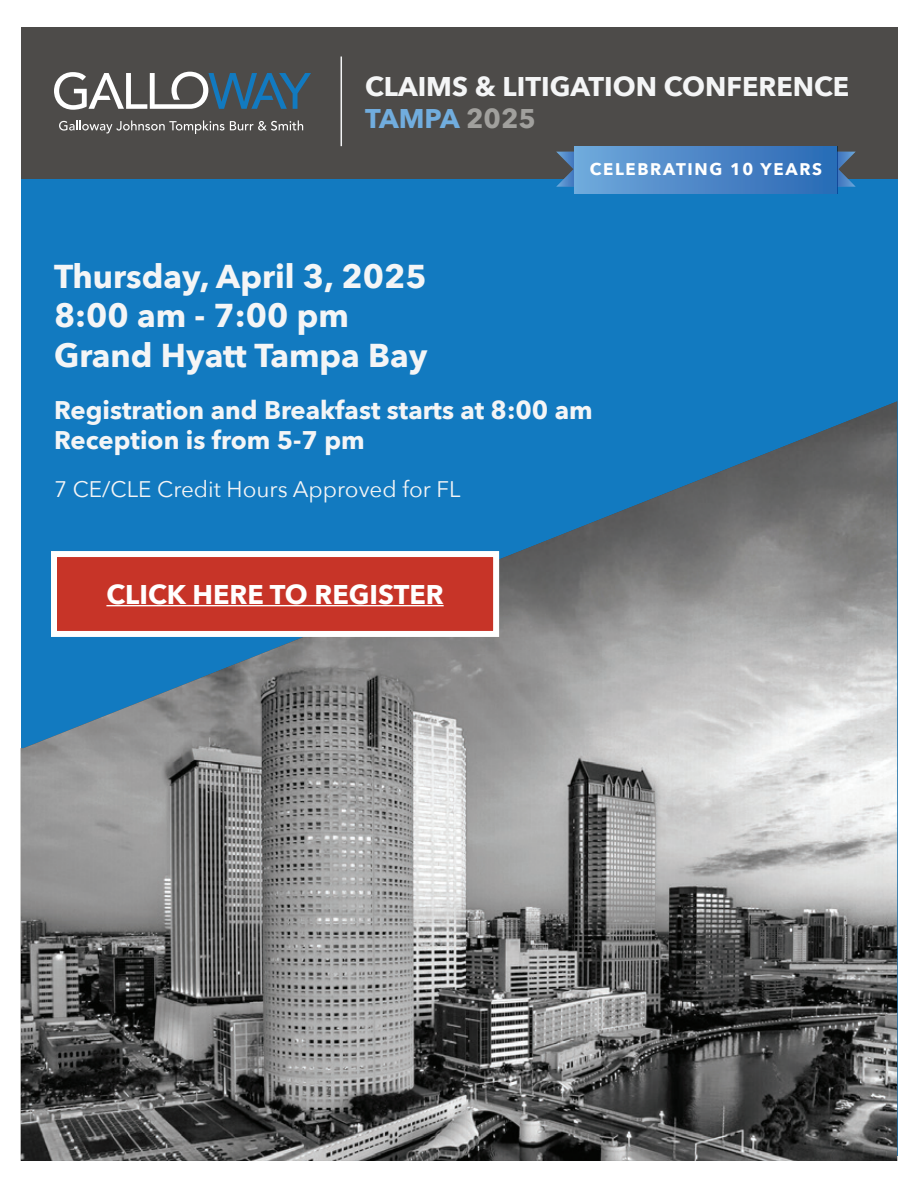
<style>
.page{position:relative;width:918px;height:1188px;background:#fff}
.page>*{position:absolute;margin:0;border:0;box-sizing:border-box;transform-origin:0 0}
.t1{font:700 33px/39.6px "Avenir Next";color:#f4f5f6}
.t2{font:700 27px/32.4px "Avenir Next";color:#f4f5f6}
.t3{font:700 27px "Avenir Next";color:#fff}
.t4{font:700 25.5px/30.6px "Avenir Next";color:#f4f5f6}
.t5{font:22.5px "Avenir Next";color:#f4f5f6}
.t6{font:700 16.8px "Avenir Next";letter-spacing:.1em;color:#fff}
.s1{color:#71adde}
.s2{color:#a1a09d}
</style>
<div class="page">
<div style="left:21px;top:27px;width:876px;height:153px;background:#4d4b49"></div>
<div style="left:21px;top:180px;width:876px;height:976px;background:#127ac0"></div>
<img style="left:21px;top:401px;width:876px;height:760px">
<svg style="left:59px;top:120px;width:244px;height:14px"></svg>
<svg style="left:54px;top:72px;width:257px;height:38px"></svg>
<hr style="left:341px;top:57px;width:1px;height:89px;background:#f4f5f6">
<div style="left:51px;top:551px;width:448px;height:86px;background:#c73428;border:6px solid #fff"></div>
<svg style="left:837px;top:152px;width:19px;height:35px"></svg>
<svg style="left:556px;top:152px;width:19px;height:35px"></svg>
<div style="left:575px;top:146px;width:262px;height:47px;background:linear-gradient(to right,#70a7db,#2a69b4)"></div>
<hr style="left:106px;top:605px;width:338px;height:1px;background:#fff">
<p class="t2" style="left:365px;top:70px;width:486px">CLAIMS &amp; LITIGATION CONFERENCE<br><span class="s1">TAMPA</span> <span class="s2">2025</span></p>
<p class="t6" style="left:590px;top:154px;width:234px">CELEBRATING 10 YEARS</p>
<p class="t1" style="left:54px;top:256px;width:375px">Thursday, April 3, 2025<br>8:00 am - 7:00 pm<br>Grand Hyatt Tampa Bay</p>
<p class="t4" style="left:54px;top:394px;width:540px">Registration and Breakfast starts at 8:00 am<br>Reception is from 5-7 pm</p>
<p class="t5" style="left:54px;top:470px;width:408px">7 CE/CLE Credit Hours Approved for FL</p>
<p class="t3" style="left:106px;top:571px;width:339px">CLICK HERE TO REGISTER</p>
</div>
